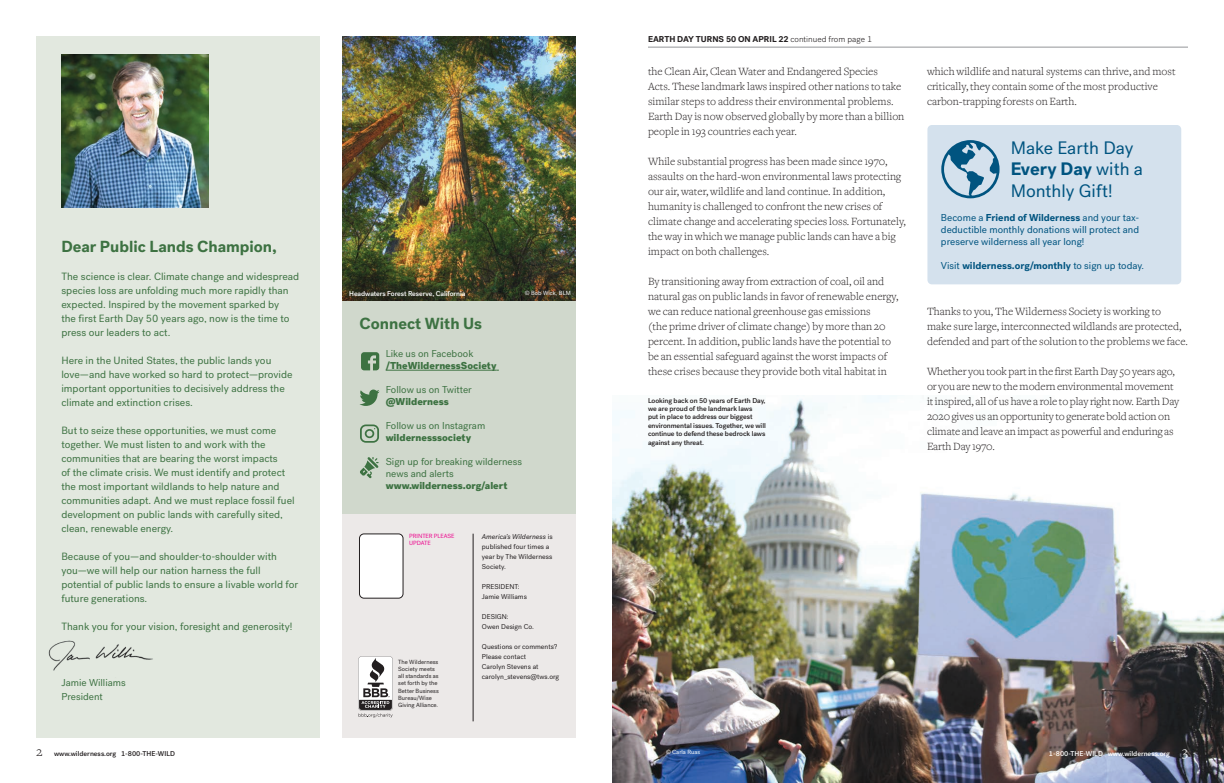
<style>
.page{position:relative;width:1224px;height:783px;background:#fff}
.page>*{position:absolute;margin:0;border:0;box-sizing:border-box;transform-origin:0 0}
.Callout_Light_18pt{font:18px/21.6px "Post Grotesk";color:#005480}
.Opening_Story_Title{font:700 16px "Post Grotesk";color:#3d7242}
.t1{font:300 14px "Freight Text";color:#231f20}
.t2{font:300 14px "Freight Text";color:#fff}
.Main_Text{font:300 11.5px/15px "Freight Text";color:#231f20}
.Opening_Story_Title-2{font:10.5px/14px "Post Grotesk";color:#3d7242}
.Opening_Story_Title-3{font:10px/12px "Post Grotesk";color:#3d7242}
.Callout_Light_18pt-2{font:10px/12px "Post Grotesk";color:#005480;text-align:justify}
.Opening_Story_Title-4{font:900 10px "Post Grotesk";color:#3d7242}
.Callout_Light_18pt-3{font:700 10px "Post Grotesk";color:#005480}
.Main_Text-2{font:700 8.5px "Post Grotesk";color:#231f20}
.Captions{font:500 7px/8.4px "Post Grotesk";letter-spacing:-.01em;color:#231f20}
.t3{font:7px/10px "Post Grotesk";color:#231f20}
.Captions-2{font:500 7px "Post Grotesk";letter-spacing:-.01em;color:#fff}
.t4{font:6px/7.2px "Post Grotesk";color:#231f20}
.Main_Text-3{font:6px "Post Grotesk";color:#fff}
.t5{font:6px/7.2px "Post Grotesk";letter-spacing:-.01em;color:#ed028c}
.s1{font-style:italic}
.s2{font-weight:300}
.s3{font-weight:700}
.s4{font-weight:400}
</style>
<div class="page">
<img style="left:613px;top:396px;width:611px;height:387px">
<div style="left:36px;top:36px;width:284px;height:702px;background:#e2e8df"></div>
<div style="left:342px;top:515px;width:234px;height:223px;background:#ece9e8"></div>
<svg style="left:358px;top:656px;width:35px;height:61px;background:#b5b4b4"></svg>
<hr style="left:473px;top:534px;width:1px;height:187px;background:#231f20">
<div style="left:359px;top:534px;width:44px;height:64px;background:#fff;border-radius:4px"></div>
<div style="left:359px;top:534px;width:44px;height:64px;border:1px solid #231f20;border-radius:4px"></div>
<img style="left:48px;top:640px;width:105px;height:31px">
<hr style="left:648px;top:47px;width:540px;height:1px;background:#939598">
<div style="left:927px;top:125px;width:254px;height:159px;background:#d4e1ed;border-radius:4px"></div>
<svg style="left:941px;top:140px;width:59px;height:58px"></svg>
<img style="left:61px;top:54px;width:148px;height:154px">
<img style="left:342px;top:36px;width:234px;height:266px">
<div style="left:342px;top:302px;width:234px;height:212px;background:#d0d8cc"></div>
<hr style="left:386px;top:370px;width:111px;height:1px;background:#3d7242">
<svg style="left:359px;top:390px;width:21px;height:16px"></svg>
<svg style="left:360px;top:425px;width:19px;height:18px"></svg>
<svg style="left:361px;top:352px;width:18px;height:18px"></svg>
<svg style="left:360px;top:457px;width:19px;height:21px"></svg>
<p class="Opening_Story_Title" style="left:61px;top:236px;width:217px">Dear Public Lands Champion,</p>
<p class="Opening_Story_Title-2" style="left:61px;top:269px;width:239px">The science is clear. Climate change and widespread species loss are unfolding much more rapidly than expected. Inspired by the movement sparked by<br>the first Earth Day 50 years ago, now is the time to press our leaders to act.</p>
<p class="Opening_Story_Title-2" style="left:61px;top:353px;width:233px">Here in the United States, the public lands you love—and have worked so hard to protect—provide important opportunities to decisively address the climate and extinction crises.</p>
<p class="Opening_Story_Title-2" style="left:61px;top:423px;width:235px">But to seize these opportunities, we must come together. We must listen to and work with the communities that are bearing the worst impacts<br>of the climate crisis. We must identify and protect the most important wildlands to help nature and communities adapt. And we must replace fossil fuel development on public lands with carefully sited, clean, renewable energy.</p>
<p class="Opening_Story_Title-2" style="left:61px;top:549px;width:238px">Because of you—and shoulder-to-shoulder with you—we will help our nation harness the full potential of public lands to ensure a livable world for future generations.</p>
<p class="Opening_Story_Title-2" style="left:61px;top:619px;width:233px">Thank you for your vision, foresight and generosity!</p>
<p class="Opening_Story_Title-3" style="left:61px;top:677px;width:66px">Jamie Williams</p>
<p class="Opening_Story_Title-3" style="left:61px;top:691px;width:43px">President</p>
<p class="t1" style="left:36px;top:744px;width:8px">2</p>
<p class="Captions" style="left:54px;top:749px;width:123px">www.wilderness.org 1-800-THE-WILD</p>
<p class="Captions-2" style="left:349px;top:289px;width:118px">Headwaters Forest Reserve, California</p>
<p class="Main_Text-3" style="left:525px;top:289px;width:47px">© Bob Wick, BLM</p>
<p class="Opening_Story_Title" style="left:359px;top:313px;width:124px">Connect With Us</p>
<p class="Opening_Story_Title-3" style="left:386px;top:348px;width:89px">Like us on Facebook</p>
<p class="Opening_Story_Title-4" style="left:386px;top:359px;width:112px">/TheWildernessSociety</p>
<p class="Opening_Story_Title-3" style="left:386px;top:384px;width:88px">Follow us on Twitter</p>
<p class="Opening_Story_Title-4" style="left:386px;top:395px;width:65px">@Wilderness</p>
<p class="Opening_Story_Title-3" style="left:386px;top:420px;width:101px">Follow us on Instagram</p>
<p class="Opening_Story_Title-4" style="left:386px;top:431px;width:87px">wildernesssociety</p>
<p class="Opening_Story_Title-3" style="left:386px;top:456px;width:138px">Sign up for breaking wilderness news and alerts</p>
<p class="Opening_Story_Title-4" style="left:386px;top:479px;width:123px">www.wilderness.org/alert</p>
<p class="t5" style="left:409px;top:532px;width:47px">PRINTER PLEASE<br>UPDATE</p>
<p class="t4" style="left:398px;top:658px;width:42px">The Wilderness<br>Society meets all standards as set forth by the<br>Better Business<br>Bureau/Wise<br>Giving Alliance.</p>
<p class="t3" style="left:482px;top:531px;width:72px"><span class="s1">America’s Wilderness</span> is published four times a year by The Wilderness<br>Society.</p>
<p class="t3" style="left:482px;top:581px;width:39px">PRESIDENT:</p>
<p class="t3" style="left:482px;top:591px;width:47px">Jamie Williams</p>
<p class="t3" style="left:482px;top:611px;width:28px">DESIGN:</p>
<p class="t3" style="left:482px;top:621px;width:54px">Owen Design Co.</p>
<p class="t3" style="left:482px;top:641px;width:77px">Questions or comments?<br>Please contact</p>
<p class="t3" style="left:482px;top:661px;width:79px">Carolyn Stevens at carolyn_stevens@tws.org</p>
<p class="Main_Text-2" style="left:648px;top:34px;width:226px">EARTH DAY TURNS 50 ON APRIL 22 <span class="s2">continued from page 1</span></p>
<p class="Main_Text" style="left:648px;top:64px;width:258px">the Clean Air, Clean Water and Endangered Species<br>Acts. These landmark laws inspired other nations to take similar steps to address their environmental problems.<br>Earth Day is now observed globally by more than a billion people in 193 countries each year.</p>
<p class="Main_Text" style="left:648px;top:154px;width:260px">While substantial progress has been made since 1970, assaults on the hard-won environmental laws protecting our air, water, wildlife and land continue. In addition, humanity is challenged to confront the new crises of climate change and accelerating species loss. Fortunately, the way in which we manage public lands can have a big impact on both challenges.</p>
<p class="Main_Text" style="left:648px;top:274px;width:252px">By transitioning away from extraction of coal, oil and natural gas on public lands in favor of renewable energy, we can reduce national greenhouse gas emissions<br>(the prime driver of climate change) by more than 20 percent. In addition, public lands have the potential to be an essential safeguard against the worst impacts of these crises because they provide both vital habitat in</p>
<p class="Captions" style="left:648px;top:396px;width:119px">Looking back on 50 years of Earth Day, we are proud of the landmark laws<br>put in place to address our biggest environmental issues. Together, we will continue to defend these bedrock laws against any threat.</p>
<p class="Main_Text" style="left:927px;top:64px;width:250px">which wildlife and natural systems can thrive, and most critically, they contain some of the most productive carbon-trapping forests on Earth.</p>
<p class="Callout_Light_18pt" style="left:1011px;top:137px;width:134px">Make Earth Day<br><span class="s3">Every Day</span> with a<br>Monthly Gift!</p>
<p class="Callout_Light_18pt-2" style="left:941px;top:212px;width:200px">Become a <span class="s3">Friend of Wilderness</span> and your tax&shy;deductible monthly donations will protect and preserve wilderness all year long!</p>
<p class="Callout_Light_18pt-3" style="left:941px;top:259px;width:205px"><span class="s4">Visit</span> wilderness.org/monthly <span class="s4">to sign up today.</span></p>
<p class="Main_Text" style="left:927px;top:304px;width:263px">Thanks to you, The Wilderness Society is working to make sure large, interconnected wildlands are protected, defended and part of the solution to the problems we face.</p>
<p class="Main_Text" style="left:927px;top:364px;width:254px">Whether you took part in the first Earth Day 50 years ago, or you are new to the modern environmental movement it inspired, all of us have a role to play right now. Earth Day 2020 gives us an opportunity to generate bold action on climate and leave an impact as powerful and enduring as Earth Day 1970.</p>
<p class="Main_Text-3" style="left:666px;top:748px;width:36px">© Carla Ruas</p>
<p class="Captions-2" style="left:1049px;top:749px;width:123px">1-800-THE-WILD www.wilderness.org</p>
<p class="t2" style="left:1182px;top:744px;width:7px">3</p>
</div>
